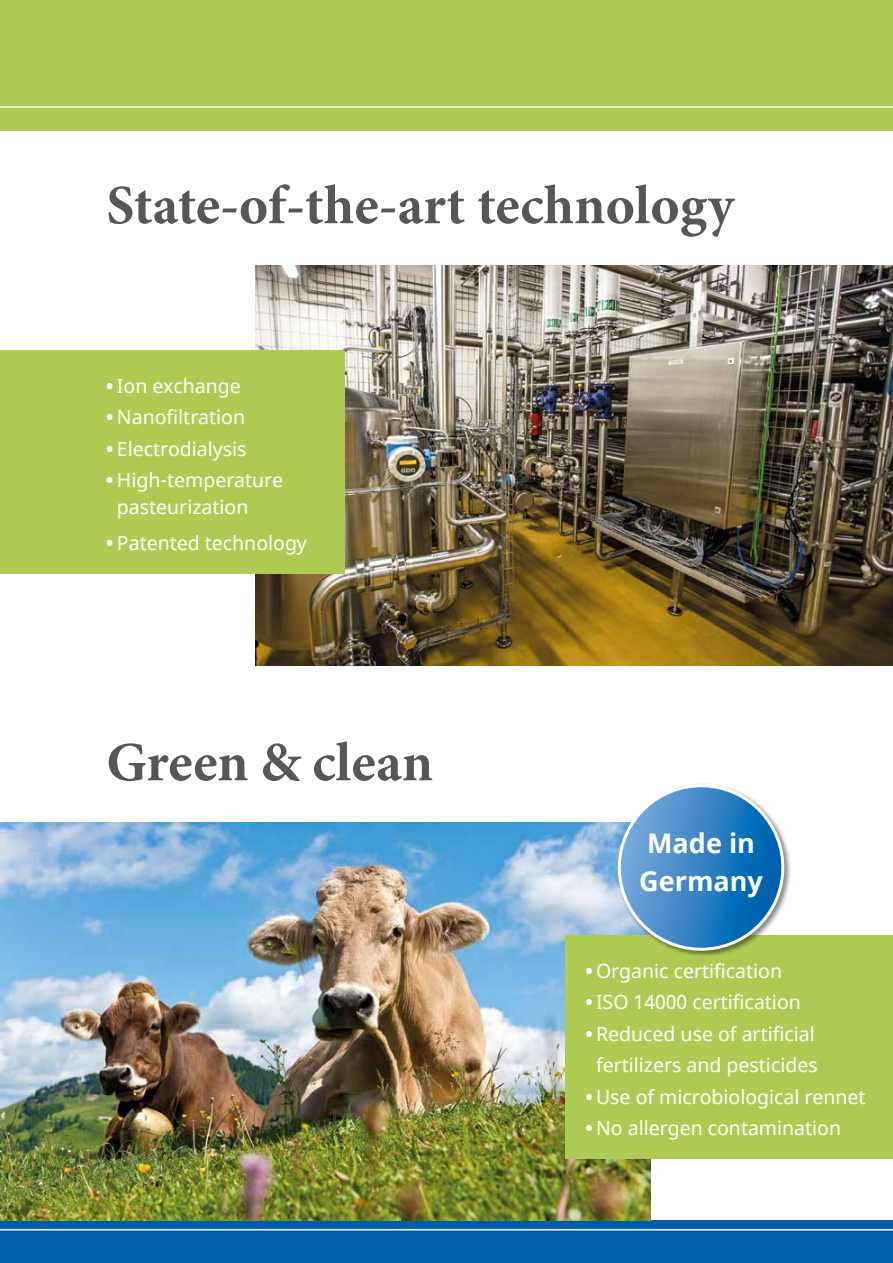
<style>
.page{position:relative;width:893px;height:1263px;background:#fff}
.page>*{position:absolute;margin:0;border:0;box-sizing:border-box;transform-origin:0 0}
.t1{font:700 55.5px "Minion Pro";color:#575756}
.t2{font:700 27px/37.5px "Noto Sans";color:#fff}
.t3{font:19.5px/27px "Noto Sans";color:#fff}
.s1{font-weight:700}
</style>
<div class="page">
<div style="left:0;top:0;width:893px;height:130px;background:#aecc53"></div>
<div style="left:0;top:1220px;width:893px;height:43px;background:#005da9"></div>
<hr style="left:0;top:1229px;width:893px;height:1px;background:#fff">
<img style="left:255px;top:266px;width:638px;height:399px">
<div style="left:0;top:351px;width:344px;height:223px;background:#aecc53"></div>
<img style="left:0;top:823px;width:651px;height:397px">
<div style="left:566px;top:935px;width:327px;height:224px;background:#aecc53"></div>
<hr style="left:0;top:106px;width:893px;height:2px;background:#fff">
<svg style="left:611px;top:784px;width:180px;height:172px"></svg>
<h1 class="t1" style="left:106px;top:172px;width:629px">State-of-the-art technology</h1>
<p class="t3" style="left:106px;top:373px;width:136px"><span class="s1">•</span> Ion exchange</p>
<p class="t3" style="left:106px;top:405px;width:140px"><span class="s1">•</span> Nanofiltration</p>
<p class="t3" style="left:106px;top:436px;width:142px"><span class="s1">•</span> Electrodialysis</p>
<p class="t3" style="left:117px;top:467px;width:168px;text-indent:-11px"><span class="s1">•</span> High-temperature pasteurization</p>
<p class="t3" style="left:106px;top:530px;width:202px"><span class="s1">•</span> Patented technology</p>
<h1 class="t1" style="left:106px;top:729px;width:328px">Green &amp; clean</h1>
<h2 class="t2" style="left:639px;top:825px;width:125px">Made in<br>Germany</h2>
<p class="t3" style="left:585px;top:958px;width:198px"><span class="s1">•</span> Organic certification</p>
<p class="t3" style="left:585px;top:989px;width:217px"><span class="s1">•</span> ISO 14000 certification</p>
<p class="t3" style="left:585px;top:1018px;width:234px;line-height:31.5px;text-align:center"><span class="s1">•</span> Reduced use of artificial fertilizers and pesticides</p>
<p class="t3" style="left:585px;top:1084px;width:282px"><span class="s1">•</span> Use of microbiological rennet</p>
<p class="t3" style="left:585px;top:1115px;width:257px"><span class="s1">•</span> No allergen contamination</p>
</div>
